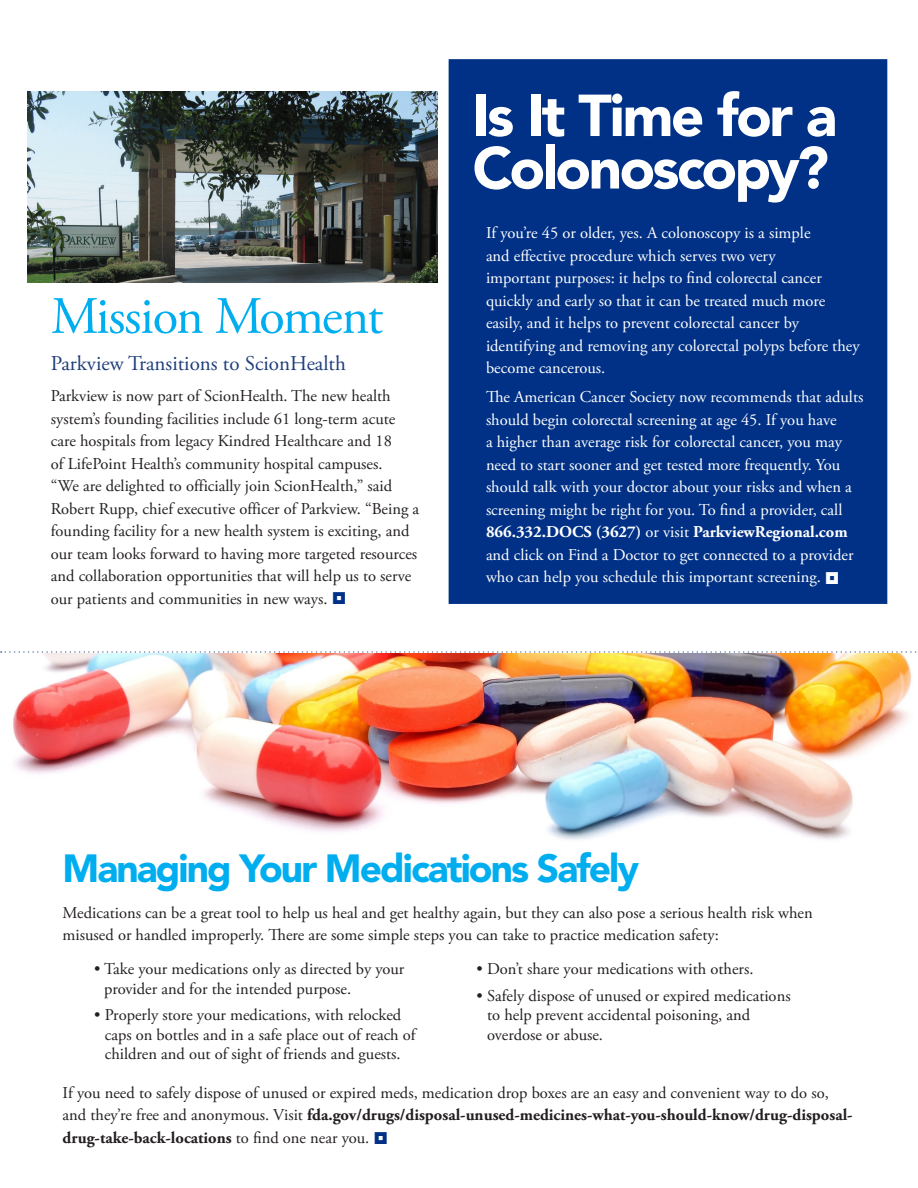
<style>
.page{position:relative;width:918px;height:1188px;background:#fff}
.page>*{position:absolute;margin:0;border:0;box-sizing:border-box;transform-origin:0 0}
.t1{font:900 58.5px/52.5px "Avenir LT Pro";letter-spacing:-.045em;color:#fff}
.Body_Copy{font:52.5px "Adobe Garamond Pro";letter-spacing:-.04em;color:#00aeef}
.Body_Copy-2{font:900 39px "Avenir LT Pro";letter-spacing:-.05em;color:#00aeef}
.Body_Copy-3{font:21px "Adobe Garamond Pro";color:#203e7c}
.Body_Copy-4{font:16.5px/22.5px "Adobe Garamond Pro";color:#231f20}
.Body_Copy-5{font:16.5px/22.5px "Adobe Garamond Pro";color:#fff}
.s1{font-weight:700}
</style>
<div class="page">
<img style="left:13px;top:653px;width:899px;height:187px">
<svg style="left:1px;top:651px;width:916px;height:2px"></svg>
<div style="left:446px;top:56px;width:444px;height:551px;background:#003186;border:3px solid #fff"></div>
<img style="left:27px;top:92px;width:411px;height:191px">
<p class="Body_Copy" style="left:51px;top:285px;width:334px">Mission Moment</p>
<p class="Body_Copy-3" style="left:51px;top:351px;width:297px">Parkview Transitions to ScionHealth</p>
<p class="Body_Copy-4" style="left:51px;top:385px;width:370px">Parkview is now part of ScionHealth. The new health system’s founding facilities include 61 long-term acute care hospitals from legacy Kindred Healthcare and 18<br>of LifePoint Health’s community hospital campuses.<br>“We are delighted to officially join ScionHealth,” said Robert Rupp, chief executive officer of Parkview. “Being a founding facility for a new health system is exciting, and our team looks forward to having more targeted resources and collaboration opportunities that will help us to serve our patients and communities in new ways.</p>
<p class="t1" style="left:472px;top:90px;width:366px">Is It Time for a<br>Colonoscopy?</p>
<p class="Body_Copy-5" style="left:486px;top:222px;width:375px">If you’re 45 or older, yes. A colonoscopy is a simple<br>and effective procedure which serves two very<br>important purposes: it helps to find colorectal cancer quickly and early so that it can be treated much more easily, and it helps to prevent colorectal cancer by identifying and removing any colorectal polyps before they become cancerous.</p>
<p class="Body_Copy-5" style="left:486px;top:386px;width:379px">The American Cancer Society now recommends that adults should begin colorectal screening at age 45. If you have<br>a higher than average risk for colorectal cancer, you may need to start sooner and get tested more frequently. You should talk with your doctor about your risks and when a screening might be right for you. To find a provider, call <span class="s1">866.332.DOCS (3627)</span> or visit <span class="s1">ParkviewRegional.com </span>and click on Find a Doctor to get connected to a provider who can help you schedule this important screening.</p>
<p class="Body_Copy-2" style="left:63px;top:845px;width:578px">Managing Your Medications Safely</p>
<p class="Body_Copy-4" style="left:63px;top:902px;width:752px">Medications can be a great tool to help us heal and get healthy again, but they can also pose a serious health risk when misused or handled improperly. There are some simple steps you can take to practice medication safety:</p>
<p class="Body_Copy-4" style="left:104px;top:960px;width:302px;line-height:19.5px;text-indent:-10px">• Take your medications only as directed by your provider and for the intended purpose.</p>
<p class="Body_Copy-4" style="left:105px;top:1006px;width:312px;line-height:19.5px;text-indent:-11px">• Properly store your medications, with relocked caps on bottles and in a safe place out of reach of children and out of sight of friends and guests.</p>
<p class="Body_Copy-4" style="left:477px;top:959px;width:278px">• Don’t share your medications with others.</p>
<p class="Body_Copy-4" style="left:487px;top:986px;width:305px;line-height:19.5px;text-indent:-11px">• Safely dispose of unused or expired medications to help prevent accidental poisoning, and overdose or abuse.</p>
<p class="Body_Copy-4" style="left:63px;top:1082px;width:792px">If you need to safely dispose of unused or expired meds, medication drop boxes are an easy and convenient way to do so, and they’re free and anonymous. Visit <span class="s1">fda.gov/drugs/disposal-unused-medicines-what-you-should-know/drug-disposal&shy;drug-take-back-locations</span> to find one near you.</p>
</div>
